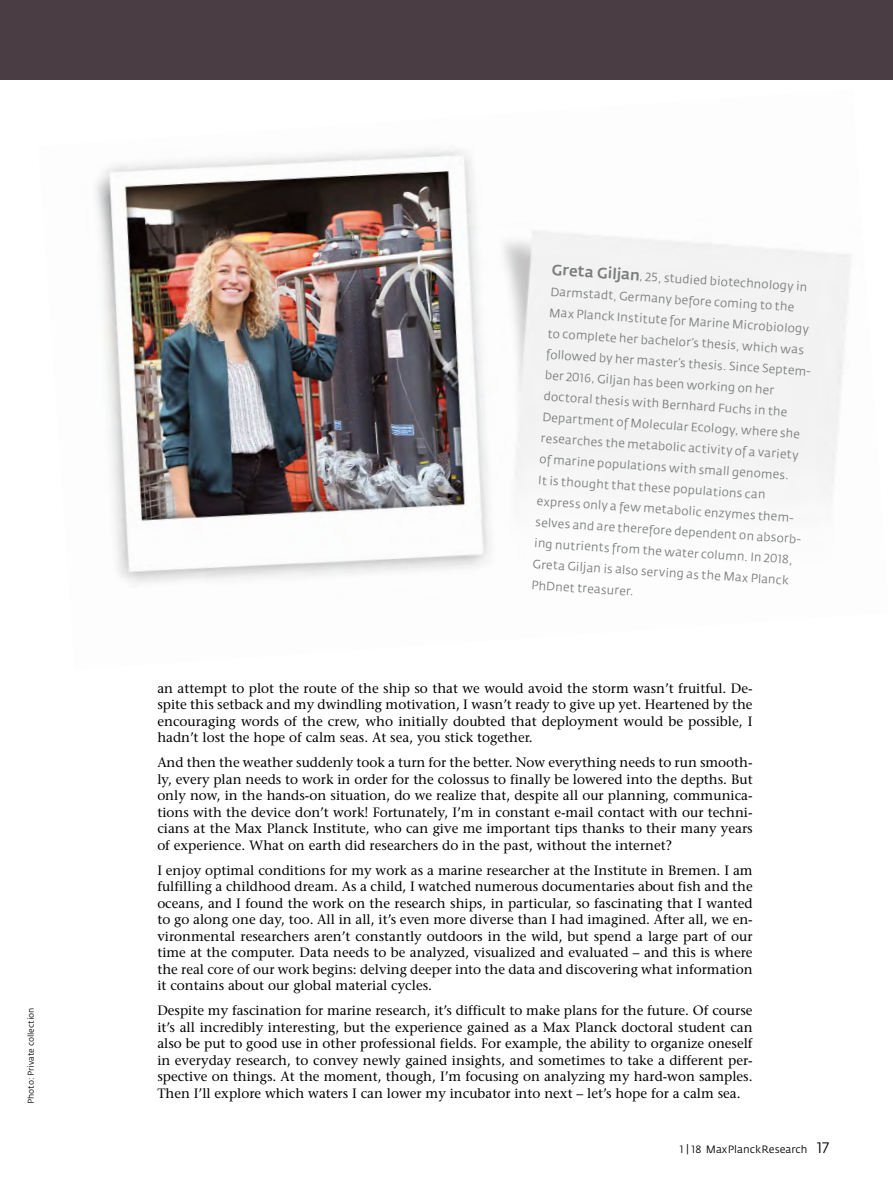
<style>
.page{position:relative;width:893px;height:1191px;background:#fff}
.page>*{position:absolute;margin:0;border:0;box-sizing:border-box;transform-origin:0 0}
.t1{font:13.5px/16.5px "Stone Serif";color:#000;text-align:justify}
.t2{font:12px/21px "Fedra Sans";color:#7a7d7d}
.t3{font:10.5px "Fedra Sans";color:#000}
.t4{font:8.25px "Fedra Sans";color:#000}
.s1{font-weight:500;font-size:15px}
.s2{font-family:"Fedra Sans Book SC"}
.s3{font-family:"Fedra Sans Book SC";font-size:15px}
</style>
<div class="page">
<img style="left:95px;top:149px;width:756px;height:434px">
<div style="left:0;top:0;width:893px;height:79px;background:#4a3e44"></div>
<p class="t4" style="left:27px;top:1104px;width:98px;rotate:-90deg">Photo: Private collection</p>
<p class="t2" style="left:553px;top:259px;width:271px;rotate:4deg"><span class="s1">Greta Giljan</span>, <span class="s2">25</span>, studied biotechnology in Darmstadt, Germany before coming to the Max Planck Institute for Marine Microbiology to complete her bachelor’s thesis, which was followed by her master’s thesis. Since Septem&shy;ber <span class="s2">2016</span>, Giljan has been working on her doctoral thesis with Bernhard Fuchs in the Department of Molecular Ecology, where she researches the metabolic activity of a variety of marine populations with small genomes.<br>It is thought that these populations can express only a few metabolic enzymes them&shy;selves and are therefore dependent on absorb&shy;ing nutrients from the water column. In <span class="s2">2018</span>, Greta Giljan is also serving as the Max Planck PhDnet treasurer.</p>
<p class="t1" style="left:157px;top:679px;width:597px">an attempt to plot the route of the ship so that we would avoid the storm wasn’t fruitful. De&shy;spite this setback and my dwindling motivation, I wasn’t ready to give up yet. Heartened by the encouraging words of the crew, who initially doubted that deployment would be possible, I hadn’t lost the hope of calm seas. At sea, you stick together.</p>
<p class="t1" style="left:157px;top:754px;width:597px">And then the weather suddenly took a turn for the better. Now everything needs to run smooth&shy;ly, every plan needs to work in order for the colossus to finally be lowered into the depths. But only now, in the hands-on situation, do we realize that, despite all our planning, communica&shy;tions with the device don’t work! Fortunately, I’m in constant e-mail contact with our techni&shy;cians at the Max Planck Institute, who can give me important tips thanks to their many years of experience. What on earth did researchers do in the past, without the internet?</p>
<p class="t1" style="left:157px;top:861px;width:597px">I enjoy optimal conditions for my work as a marine researcher at the Institute in Bremen. I am fulfilling a childhood dream. As a child, I watched numerous documentaries about fish and the oceans, and I found the work on the research ships, in particular, so fascinating that I wanted to go along one day, too. All in all, it’s even more diverse than I had imagined. After all, we en&shy;vironmental researchers aren’t constantly outdoors in the wild, but spend a large part of our time at the computer. Data needs to be analyzed, visualized and evaluated – and this is where the real core of our work begins: delving deeper into the data and discovering what information it contains about our global material cycles.</p>
<p class="t1" style="left:157px;top:1002px;width:597px">Despite my fascination for marine research, it’s difficult to make plans for the future. Of course it’s all incredibly interesting, but the experience gained as a Max Planck doctoral student can also be put to good use in other professional fields. For example, the ability to organize oneself in everyday research, to convey newly gained insights, and sometimes to take a different per&shy;spective on things. At the moment, though, I’m focusing on analyzing my hard-won samples.<br>Then I’ll explore which waters I can lower my incubator into next – let’s hope for a calm sea.</p>
<p class="t3" style="left:680px;top:1144px;width:151px"><span class="s2">1 | 18</span> MaxPlanckResearch <span class="s3">17</span></p>
</div>
